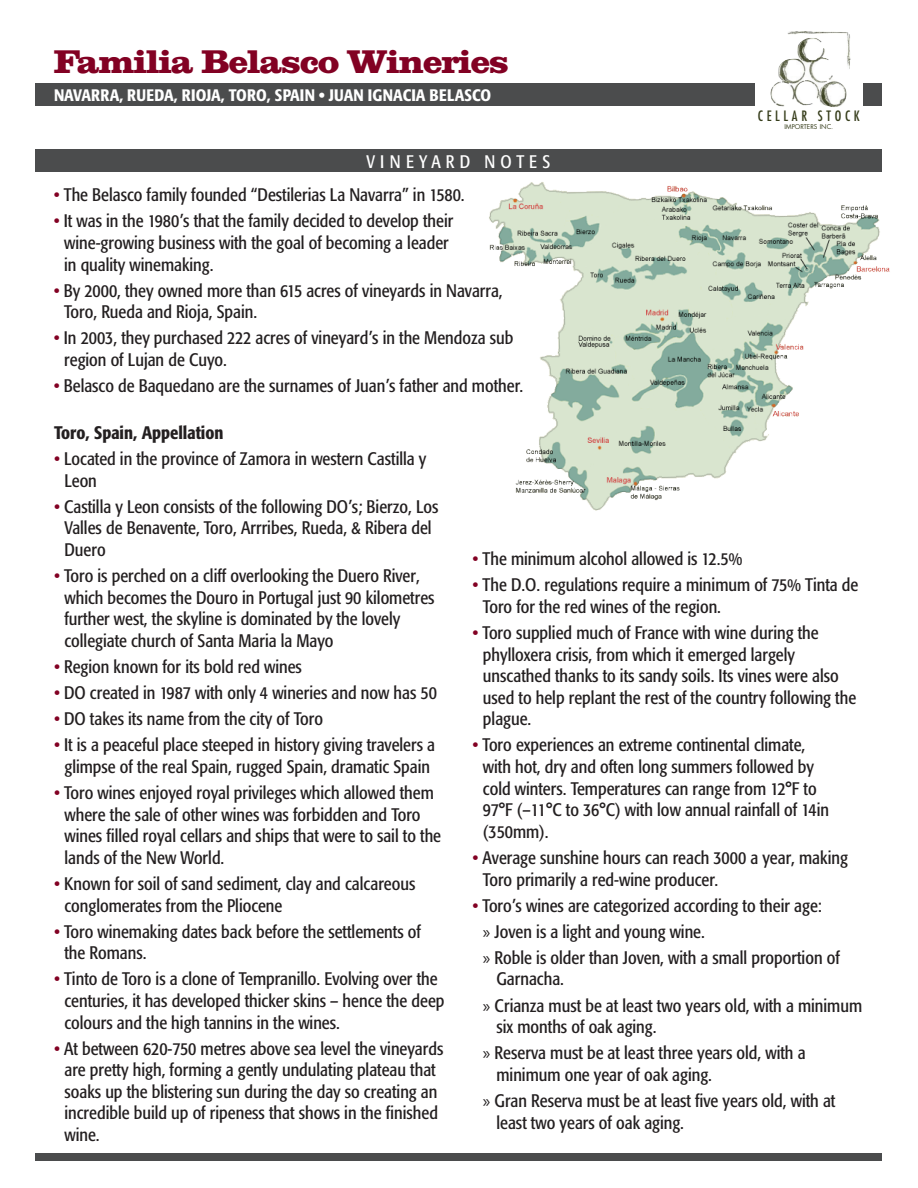
<style>
.page{position:relative;width:918px;height:1188px;background:#fff}
.page>*{position:absolute;margin:0;border:0;box-sizing:border-box;transform-origin:0 0}
.t1{font:31.5px "Clarendon";letter-spacing:-.01em;color:#820123}
.t2{font:condensed 18px/21.6px "Formata";color:#231f20}
.t3{font:500 condensed 18px "Formata";color:#231f20}
.t4{font:condensed 18px "Formata";letter-spacing:.28em;color:#fff}
.t5{font:500 condensed 16.5px "Formata";letter-spacing:.01em;color:#fff}
.t6{font:condensed 13.95px "Futura";letter-spacing:.265em;color:#363d1b}
.t7{font:6.45px "Futura";color:#363d1b}
.s1{color:#820123}
.s2{font-family:"Myriad Pro";font-stretch:normal}
</style>
<div class="page">
<div style="left:35px;top:83px;width:847px;height:23px;background:#4b4c4d"></div>
<svg style="left:755px;top:31px;width:108px;height:76px"></svg>
<div style="left:35px;top:1154px;width:847px;height:7px;background:#4b4c4d"></div>
<div style="left:35px;top:150px;width:847px;height:22px;background:#4b4c4d"></div>
<img style="left:489px;top:182px;width:401px;height:329px">
<h1 class="t1" style="left:54px;top:46px;width:456px">Familia Belasco Wineries</h1>
<p class="t5" style="left:54px;top:85px;width:439px">NAVARRA, RUEDA, RIOJA, TORO, SPAIN • JUAN IGNACIA BELASCO</p>
<p class="t6" style="left:758px;top:107px;width:103px">CELLAR STOCK</p>
<p class="t7" style="left:784px;top:122px;width:50px">IMPORTERS INC.</p>
<p class="t4" style="left:367px;top:151px;width:185px">VINEYARD NOTES</p>
<p class="t2" style="left:54px;top:184px;width:413px"><span class="s1">•</span> The Belasco family founded “Destilerias La Navarra” in 1580.</p>
<p class="t2" style="left:64px;top:210px;width:391px;text-indent:-10px"><span class="s1">•</span> It was in the 1980’s that the family decided to develop their wine-growing business with the goal of becoming a leader in quality winemaking.</p>
<p class="t2" style="left:64px;top:280px;width:440px;text-indent:-10px"><span class="s1">•</span> By 2000, they owned more than 615 acres of vineyards in Navarra,<br>Toro, Rueda and Rioja, Spain.</p>
<p class="t2" style="left:64px;top:327px;width:451px;text-indent:-10px"><span class="s1">•</span> In 2003, they purchased 222 acres of vineyard’s in the Mendoza sub region of Lujan de Cuyo.</p>
<p class="t2" style="left:54px;top:375px;width:471px"><span class="s1">•</span> Belasco de Baquedano are the surnames of Juan’s father and mother.</p>
<p class="t3" style="left:54px;top:422px;width:171px">Toro, Spain, Appellation</p>
<p class="t2" style="left:64px;top:448px;width:363px;text-indent:-10px"><span class="s1">•</span> Located in the province of Zamora in western Castilla y<br>Leon</p>
<p class="t2" style="left:64px;top:496px;width:375px;text-indent:-10px"><span class="s1">•</span> Castilla y Leon consists of the following DO’s; Bierzo, Los<br>Valles de Benavente, Toro, Arrribes, Rueda, &amp; Ribera del<br>Duero</p>
<p class="t2" style="left:64px;top:565px;width:372px;text-indent:-10px"><span class="s1">•</span> Toro is perched on a cliff overlooking the Duero River, which becomes the Douro in Portugal just 90 kilometres further west, the skyline is dominated by the lovely collegiate church of Santa Maria la Mayo</p>
<p class="t2" style="left:54px;top:656px;width:249px"><span class="s1">•</span> Region known for its bold red wines</p>
<p class="t2" style="left:54px;top:682px;width:384px"><span class="s1">•</span> DO created in 1987 with only 4 wineries and now has 50</p>
<p class="t2" style="left:54px;top:708px;width:270px"><span class="s1">•</span> DO takes its name from the city of Toro</p>
<p class="t2" style="left:54px;top:734px;width:383px;text-align:center"><span class="s1">•</span> It is a peaceful place steeped in history giving travelers a glimpse of the real Spain, rugged Spain, dramatic Spain</p>
<p class="t2" style="left:64px;top:782px;width:378px;text-indent:-10px"><span class="s1">•</span> Toro wines enjoyed royal privileges which allowed them where the sale of other wines was forbidden and Toro wines filled royal cellars and ships that were to sail to the lands of the New World.</p>
<p class="t2" style="left:64px;top:873px;width:352px;text-indent:-10px"><span class="s1">•</span> Known for soil of sand sediment, clay and calcareous conglomerates from the Pliocene</p>
<p class="t2" style="left:64px;top:921px;width:358px;text-indent:-10px"><span class="s1">•</span> Toro winemaking dates back before the settlements of the Romans.</p>
<p class="t2" style="left:64px;top:968px;width:382px;text-indent:-10px"><span class="s1">•</span> Tinto de Toro is a clone of Tempranillo. Evolving over the centuries, it has developed thicker skins – hence the deep colours and the high tannins in the wines.</p>
<p class="t2" style="left:64px;top:1038px;width:380px;text-indent:-10px"><span class="s1">•</span> At between 620-750 metres above sea level the vineyards are pretty high, forming a gently undulating plateau that soaks up the blistering sun during the day so creating an incredible build up of ripeness that shows in the finished wine.</p>
<p class="t2" style="left:472px;top:548px;width:271px"><span class="s1">•</span> The minimum alcohol allowed is 12.5%</p>
<p class="t2" style="left:483px;top:574px;width:377px;text-indent:-10px"><span class="s1">•</span> The D.O. regulations require a minimum of 75% Tinta de<br>Toro for the red wines of the region.</p>
<p class="t2" style="left:483px;top:622px;width:375px;text-indent:-10px"><span class="s1">•</span> Toro supplied much of France with wine during the phylloxera crisis, from which it emerged largely unscathed thanks to its sandy soils. Its vines were also used to help replant the rest of the country following the plague.</p>
<p class="t2" style="left:483px;top:734px;width:348px;text-indent:-10px"><span class="s1">•</span> Toro experiences an extreme continental climate, with hot, dry and often long summers followed by cold winters. Temperatures can range from 12°F to 97°F (–11°C to 36°C) with low annual rainfall of 14in (350mm).</p>
<p class="t2" style="left:483px;top:847px;width:366px;text-indent:-10px"><span class="s1">•</span> Average sunshine hours can reach 3000 a year, making<br>Toro primarily a red-wine producer.</p>
<p class="t2" style="left:483px;top:892px;width:358px;line-height:26.1px;text-indent:-10px"><span class="s1">•</span> Toro’s wines are categorized according to their age:<br><span class="s2">»</span> Joven is a light and young wine.<br><span class="s2">»</span> Roble is older than Joven, with a small proportion of</p>
<p class="t2" style="left:483px;top:966px;width:381px;line-height:26.1px;text-indent:14px">Garnacha.<br><span class="s2">»</span> Crianza must be at least two years old, with a minimum</p>
<p class="t2" style="left:483px;top:1014px;width:324px;line-height:26.1px;text-indent:14px">six months of oak aging.<br><span class="s2">»</span> Reserva must be at least three years old, with a</p>
<p class="t2" style="left:483px;top:1062px;width:354px;line-height:26.1px;text-indent:14px">minimum one year of oak aging.<br><span class="s2">»</span> Gran Reserva must be at least five years old, with at</p>
<p class="t2" style="left:496px;top:1112px;width:189px">least two years of oak aging.</p>
</div>
